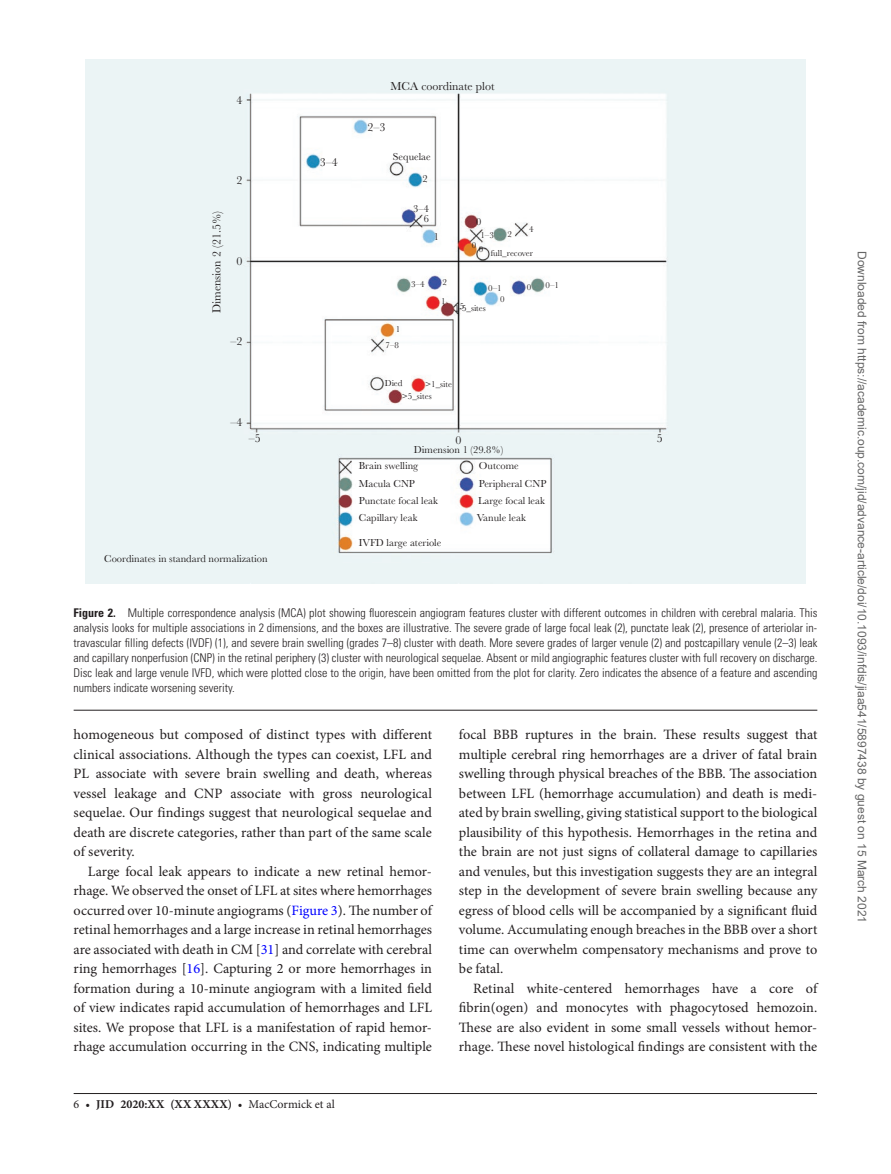
<style>
.page{position:relative;width:891px;height:1174px;background:#fff}
.page>*{position:absolute;margin:0;border:0;box-sizing:border-box;transform-origin:0 0}
.t1{font:14.25px/19.5px "Minion Pro";color:#231f20;text-align:justify}
.t2{font:300 condensed 12px/15px "Univers LT Std";color:#231f20;text-align:justify}
.t3{font:12px "Arial";color:#666}
.t4{font:12px "Baskerville MT Std";color:#231f20}
.t5{font:700 12px "Minion Pro";letter-spacing:.01em;color:#231f20}
.t6{font:10.5px/17px "Baskerville MT Std";color:#231f20}
.t7{font:9px/13.6px "Baskerville MT Std";color:#231f20}
.s1{font-weight:700}
.s2{color:#00f}
.s3{font-weight:400}
</style>
<div class="page">
<hr style="left:74px;top:1093px;width:743px;height:1px;background:#231f20">
<hr style="left:74px;top:710px;width:743px;height:1px;background:#231f20">
<img style="left:86px;top:59px;width:719px;height:524px">
<p class="t4" style="left:236px;top:93px;width:7px">4</p>
<p class="t4" style="left:210px;top:313px;width:104px;rotate:-90deg">Dimension 2 (21.5%)</p>
<p class="t4" style="left:236px;top:173px;width:7px">2</p>
<p class="t4" style="left:236px;top:254px;width:7px">0</p>
<p class="t4" style="left:230px;top:334px;width:13px">–2</p>
<p class="t4" style="left:230px;top:415px;width:13px">–4</p>
<p class="t4" style="left:390px;top:79px;width:106px">MCA coordinate plot</p>
<p class="t4" style="left:368px;top:120px;width:19px">2–3</p>
<p class="t4" style="left:320px;top:155px;width:19px">3–4</p>
<p class="t6" style="left:422px;top:145px;width:10px;line-height:22.4px;text-indent:-29px">Sequelae<br>2</p>
<p class="t6" style="left:413px;top:204px;width:17px;line-height:9.9px;text-align:right">3–4<br>6</p>
<p class="t6" style="left:434px;top:228px;width:7px">1</p>
<p class="t7" style="left:411px;top:278px;width:15px">3–4</p>
<p class="t7" style="left:442px;top:275px;width:6px">2</p>
<p class="t7" style="left:441px;top:295px;width:6px">1</p>
<p class="t6" style="left:476px;top:213px;width:7px">0</p>
<p class="t7" style="left:479px;top:228px;width:17px">1–3<br>0</p>
<p class="t7" style="left:529px;top:222px;width:6px">4</p>
<p class="t7" style="left:472px;top:238px;width:6px">0</p>
<p class="t7" style="left:491px;top:224px;width:44px;line-height:19.2px;text-align:center">2 full_recover</p>
<p class="t7" style="left:488px;top:281px;width:15px">0–1</p>
<p class="t7" style="left:455px;top:302px;width:33px">1-5_sites</p>
<p class="t7" style="left:527px;top:280px;width:6px">0</p>
<p class="t7" style="left:546px;top:278px;width:15px">0–1</p>
<p class="t7" style="left:500px;top:292px;width:6px">0</p>
<p class="t7" style="left:460px;top:299px;width:6px">5</p>
<p class="t7" style="left:386px;top:322px;width:16px;line-height:15.3px;text-align:right">1<br>7–8</p>
<p class="t7" style="left:402px;top:377px;width:31px;line-height:12.9px;text-indent:-17px">Died &gt;5_sites</p>
<p class="t7" style="left:425px;top:377px;width:28px">&gt;1_site</p>
<p class="t4" style="left:249px;top:431px;width:13px">–5</p>
<p class="t4" style="left:456px;top:433px;width:7px">0</p>
<p class="t6" style="left:359px;top:457px;width:61px">Brain swelling</p>
<p class="t6" style="left:479px;top:457px;width:41px">Outcome</p>
<p class="t6" style="left:414px;top:441px;width:91px">Dimension 1 (29.8%)</p>
<p class="t6" style="left:478px;top:476px;width:70px;line-height:16.2px">Peripheral CNP<br>Large focal leak</p>
<p class="t6" style="left:477px;top:509px;width:51px">Vanule leak</p>
<p class="t6" style="left:359px;top:475px;width:81px">Macula CNP<br>Punctate focal leak<br>Capillary leak</p>
<p class="t6" style="left:359px;top:534px;width:84px">IVFD large ateriole</p>
<p class="t6" style="left:104px;top:550px;width:165px">Coordinates in standard normalization</p>
<p class="t4" style="left:657px;top:431px;width:7px">5</p>
<p class="t2" style="left:74px;top:605px;width:745px"><span class="s1">Figure 2.</span> Multiple correspondence analysis (MCA) plot showing fluorescein angiogram features cluster with different outcomes in children with cerebral malaria. This analysis looks for multiple associations in 2 dimensions, and the boxes are illustrative. The severe grade of large focal leak (2), punctate leak (2), presence of arteriolar in&shy;travascular filling defects (IVDF) (1), and severe brain swelling (grades 7–8) cluster with death. More severe grades of larger venule (2) and postcapillary venule (2–3) leak and capillary nonperfusion (CNP) in the retinal periphery (3) cluster with neurological sequelae. Absent or mild angiographic features cluster with full recovery on discharge.<br>Disc leak and large venule IVFD, which were plotted close to the origin, have been omitted from the plot for clarity. Zero indicates the absence of a feature and ascending numbers indicate worsening severity.</p>
<p class="t1" style="left:74px;top:725px;width:360px">homogeneous but composed of distinct types with different clinical associations. Although the types can coexist, LFL and PL associate with severe brain swelling and death, whereas vessel leakage and CNP associate with gross neurological sequelae. Our findings suggest that neurological sequelae and death are discrete categories, rather than part of the same scale of severity.</p>
<p class="t1" style="left:74px;top:862px;width:360px;text-indent:14px">Large focal leak appears to indicate a new retinal hemor&shy;rhage. We observed the onset of LFL at sites where hemorrhages occurred over 10-minute angiograms (<span class="s2">Figure 3</span>). The number of retinal hemorrhages and a large increase in retinal hemorrhages are associated with death in CM [<span class="s2">31</span>] and correlate with cerebral ring hemorrhages [<span class="s2">16</span>]. Capturing 2 or more hemorrhages in formation during a 10-minute angiogram with a limited field of view indicates rapid accumulation of hemorrhages and LFL sites. We propose that LFL is a manifestation of rapid hemor&shy;rhage accumulation occurring in the CNS, indicating multiple</p>
<p class="t5" style="left:74px;top:1095px;width:263px"><span class="s3">6 •</span> jid 2020:XX (XX XXXX) <span class="s3">• MacCormick et al</span></p>
<p class="t1" style="left:459px;top:725px;width:360px">focal BBB ruptures in the brain. These results suggest that multiple cerebral ring hemorrhages are a driver of fatal brain swelling through physical breaches of the BBB. The association between LFL (hemorrhage accumulation) and death is medi&shy;ated by brain swelling, giving statistical support to the biological plausibility of this hypothesis. Hemorrhages in the retina and the brain are not just signs of collateral damage to capillaries and venules, but this investigation suggests they are an integral step in the development of severe brain swelling because any egress of blood cells will be accompanied by a significant fluid volume. Accumulating enough breaches in the BBB over a short time can overwhelm compensatory mechanisms and prove to be fatal.</p>
<p class="t1" style="left:459px;top:978px;width:360px;text-indent:14px">Retinal white-centered hemorrhages have a core of fibrin(ogen) and monocytes with phagocytosed hemozoin.<br>These are also evident in some small vessels without hemor&shy;rhage. These novel histological findings are consistent with the</p>
<p class="t3" style="left:866px;top:251px;width:674px;rotate:90deg">Downloaded from https://academic.oup.com/jid/advance-article/doi/10.1093/infdis/jiaa541/5897438 by guest on 15 March 2021</p>
</div>
